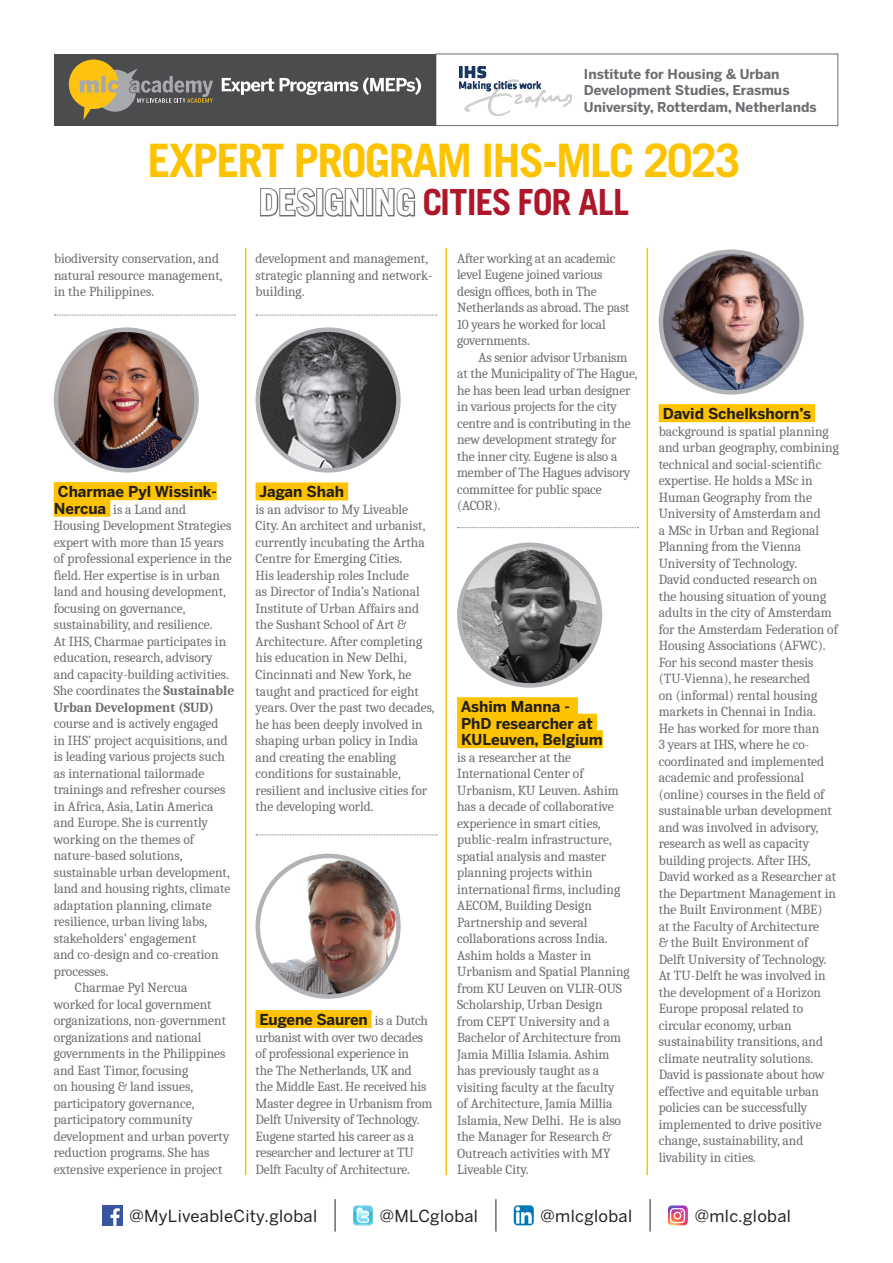
<style>
.page{position:relative;width:893px;height:1263px;background:#fff}
.page>*{position:absolute;margin:0;border:0;box-sizing:border-box;transform-origin:0 0}
.t1{font:700 46.2px "Trade Gothic";letter-spacing:-.04em;color:#fdc300}
.t2{font:700 36px "Trade Gothic";letter-spacing:-.02em;color:#ad1729}
.t3{font:16.5px "Benton Sans";letter-spacing:.02em;color:#231f20}
.t4{font:700 15px "Benton Sans";color:#231f20}
.t5{font:13.5px/16.5px "Caladea";color:#6c6d70}
.t6{font:700 13.5px/16.5px "Benton Sans";color:#6c6d70}
.s1{color:#6c6d70}
.s2{font-family:"Benton Sans";font-weight:700;font-size:15px;color:#231f20}
.s3{font-weight:700}
.s4{font-family:"Caladea";font-weight:400;font-size:13.5px;color:#6c6d70}
</style>
<div class="page">
<div style="left:435px;top:54px;width:403px;height:72px;background:#fff;border:1px solid #6c6d70"></div>
<div style="left:54px;top:54px;width:382px;height:72px;background:#4b4c4d"></div>
<svg style="left:68px;top:59px;width:145px;height:61px"></svg>
<svg style="left:222px;top:78px;width:52px;height:17px"></svg>
<svg style="left:280px;top:77px;width:141px;height:18px"></svg>
<img style="left:459px;top:67px;width:113px;height:49px">
<div style="left:54px;top:482px;width:163px;height:18px;background:#fdc300"></div>
<div style="left:54px;top:499px;width:56px;height:18px;background:#fdc300"></div>
<img style="left:56px;top:330px;width:141px;height:140px;border-radius:70px">
<div style="left:54px;top:327px;width:145px;height:146px;border:4px solid #b2b3b7;border-radius:50%"></div>
<div style="left:256px;top:482px;width:92px;height:18px;background:#fdc300"></div>
<img style="left:258px;top:330px;width:140px;height:140px;border-radius:70px">
<div style="left:256px;top:327px;width:145px;height:146px;border:4px solid #b2b3b7;border-radius:50%"></div>
<div style="left:256px;top:1010px;width:116px;height:18px;background:#fdc300"></div>
<img style="left:258px;top:856px;width:140px;height:140px;border-radius:70px">
<div style="left:256px;top:854px;width:145px;height:145px;border:4px solid #b2b3b7;border-radius:50%"></div>
<img style="left:102px;top:1205px;width:21px;height:21px">
<hr style="left:335px;top:1199px;width:1px;height:32px;background:#231f20">
<hr style="left:495px;top:1199px;width:1px;height:32px;background:#231f20">
<hr style="left:650px;top:1199px;width:1px;height:32px;background:#231f20">
<img style="left:353px;top:1205px;width:20px;height:20px">
<img style="left:514px;top:1205px;width:20px;height:20px">
<img style="left:668px;top:1205px;width:20px;height:20px">
<hr style="left:245px;top:248px;width:1px;height:927px;background:#fdc300">
<hr style="left:445px;top:248px;width:2px;height:927px;background:#fdc300">
<hr style="left:646px;top:248px;width:2px;height:927px;background:#fdc300">
<svg style="left:54px;top:315px;width:181px;height:1px"></svg>
<svg style="left:256px;top:315px;width:181px;height:1px"></svg>
<svg style="left:457px;top:527px;width:181px;height:1px"></svg>
<svg style="left:256px;top:834px;width:181px;height:1px"></svg>
<div style="left:457px;top:697px;width:121px;height:18px;background:#fdc300"></div>
<div style="left:457px;top:714px;width:140px;height:18px;background:#fdc300"></div>
<div style="left:457px;top:730px;width:146px;height:18px;background:#fdc300"></div>
<img style="left:459px;top:545px;width:141px;height:140px;border-radius:70px">
<div style="left:457px;top:542px;width:145px;height:146px;border:4px solid #b2b3b7;border-radius:50%"></div>
<div style="left:659px;top:404px;width:156px;height:18px;background:#fdc300"></div>
<img style="left:661px;top:252px;width:140px;height:140px;border-radius:70px">
<div style="left:659px;top:249px;width:145px;height:146px;border:4px solid #b2b3b7;border-radius:50%"></div>
<p class="t6" style="left:584px;top:65px;width:234px">Institute for Housing &amp; Urban<br>Development Studies, Erasmus<br>University, Rotterdam, Netherlands</p>
<p class="t1" style="left:148px;top:132px;width:594px">EXPERT PROGRAM IHS-MLC 2023</p>
<p class="t2" style="left:259px;top:180px;width:372px"><span class="s1">DESIGNING</span> CITIES FOR ALL</p>
<p class="t5" style="left:54px;top:250px;width:170px">biodiversity conservation, and natural resource management, in the Philippines.</p>
<p class="t5" style="left:256px;top:250px;width:179px">development and management, strategic planning and network&shy;building.</p>
<p class="t5" style="left:457px;top:250px;width:174px">After working at an academic level Eugene joined various design offices, both in The<br>Netherlands as abroad. The past<br>10 years he worked for local governments.</p>
<p class="t5" style="left:457px;top:349px;width:182px;text-indent:21px">As senior advisor Urbanism at the Municipality of The Hague, he has been lead urban designer in various projects for the city centre and is contributing in the new development strategy for<br>the inner city. Eugene is also a member of The Hagues advisory committee for public space (ACOR).</p>
<p class="t4" style="left:58px;top:483px;width:160px">Charmae Pyl Wissink-</p>
<p class="t5" style="left:54px;top:500px;width:182px"><span class="s2">Nercua</span> is a Land and<br>Housing Development Strategies expert with more than 15 years of professional experience in the field. Her expertise is in urban land and housing development, focusing on governance, sustainability, and resilience.<br>At IHS, Charmae participates in education, research, advisory and capacity-building activities.<br>She coordinates the <span class="s3">Sustainable<br>Urban Development (SUD) </span>course and is actively engaged<br>in IHS’ project acquisitions, and is leading various projects such as international tailormade trainings and refresher courses in Africa, Asia, Latin America and Europe. She is currently working on the themes of nature-based solutions, sustainable urban development, land and housing rights, climate adaptation planning, climate resilience, urban living labs, stakeholders’ engagement<br>and co-design and co-creation processes.</p>
<p class="t5" style="left:54px;top:979px;width:177px;text-indent:21px">Charmae Pyl Nercua worked for local government organizations, non-government organizations and national governments in the Philippines and East Timor, focusing<br>on housing &amp; land issues, participatory governance, participatory community development and urban poverty reduction programs. She has extensive experience in project</p>
<p class="t4" style="left:259px;top:483px;width:86px">Jagan Shah</p>
<p class="t5" style="left:256px;top:501px;width:181px">is an advisor to My Liveable<br>City. An architect and urbanist, currently incubating the Artha<br>Centre for Emerging Cities.<br>His leadership roles Include<br>as Director of India’s National<br>Institute of Urban Affairs and the Sushant School of Art &amp;<br>Architecture. After completing his education in New Delhi,<br>Cincinnati and New York, he taught and practiced for eight years. Over the past two decades, he has been deeply involved in shaping urban policy in India and creating the enabling conditions for sustainable, resilient and inclusive cities for the developing world.</p>
<p class="t4" style="left:461px;top:698px;width:111px">Ashim Manna -</p>
<p class="t4" style="left:461px;top:714px;width:133px">PhD researcher at</p>
<p class="t4" style="left:461px;top:731px;width:143px">KULeuven, Belgium</p>
<p class="t5" style="left:457px;top:749px;width:174px">is a researcher at the<br>International Center of<br>Urbanism, KU Leuven. Ashim has a decade of collaborative experience in smart cities, public-realm infrastructure, spatial analysis and master planning projects within international firms, including<br>AECOM, Building Design<br>Partnership and several collaborations across India.<br>Ashim holds a Master in<br>Urbanism and Spatial Planning from KU Leuven on VLIR-OUS<br>Scholarship, Urban Design from CEPT University and a<br>Bachelor of Architecture from<br>Jamia Millia Islamia. Ashim has previously taught as a visiting faculty at the faculty<br>of Architecture, Jamia Millia<br>Islamia, New Delhi. He is also the Manager for Research &amp;<br>Outreach activities with MY<br>Liveable City.</p>
<p class="t4" style="left:259px;top:1011px;width:170px">Eugene Sauren <span class="s4">is a Dutch</span></p>
<p class="t5" style="left:256px;top:1028px;width:178px">urbanist with over two decades of professional experience in<br>the The Netherlands, UK and the Middle East. He received his<br>Master degree in Urbanism from<br>Delft University of Technology.<br>Eugene started his career as a researcher and lecturer at TU<br>Delft Faculty of Architecture.</p>
<p class="t4" style="left:663px;top:405px;width:150px">David Schelkshorn’s</p>
<p class="t5" style="left:659px;top:423px;width:182px">background is spatial planning and urban geography, combining technical and social-scientific expertise. He holds a MSc in<br>Human Geography from the<br>University of Amsterdam and<br>a MSc in Urban and Regional<br>Planning from the Vienna<br>University of Technology.<br>David conducted research on<br>the housing situation of young adults in the city of Amsterdam for the Amsterdam Federation of<br>Housing Associations (AFWC).<br>For his second master thesis (TU-Vienna), he researched<br>on (informal) rental housing markets in Chennai in India.<br>He has worked for more than<br>3 years at IHS, where he co&shy;coordinated and implemented academic and professional (online) courses in the field of sustainable urban development and was involved in advisory, research as well as capacity building projects. After IHS,<br>David worked as a Researcher at the Department Management in the Built Environment (MBE)<br>at the Faculty of Architecture<br>&amp; the Built Environment of<br>Delft University of Technology.<br>At TU-Delft he was involved in the development of a Horizon<br>Europe proposal related to circular economy, urban sustainability transitions, and climate neutrality solutions.<br>David is passionate about how effective and equitable urban policies can be successfully implemented to drive positive change, sustainability, and livability in cities.</p>
<p class="t3" style="left:129px;top:1206px;width:189px">@MyLiveableCity.global</p>
<p class="t3" style="left:380px;top:1206px;width:100px">@MLCglobal</p>
<p class="t3" style="left:541px;top:1206px;width:93px">@mlcglobal</p>
<p class="t3" style="left:695px;top:1206px;width:98px">@mlc.global</p>
</div>
